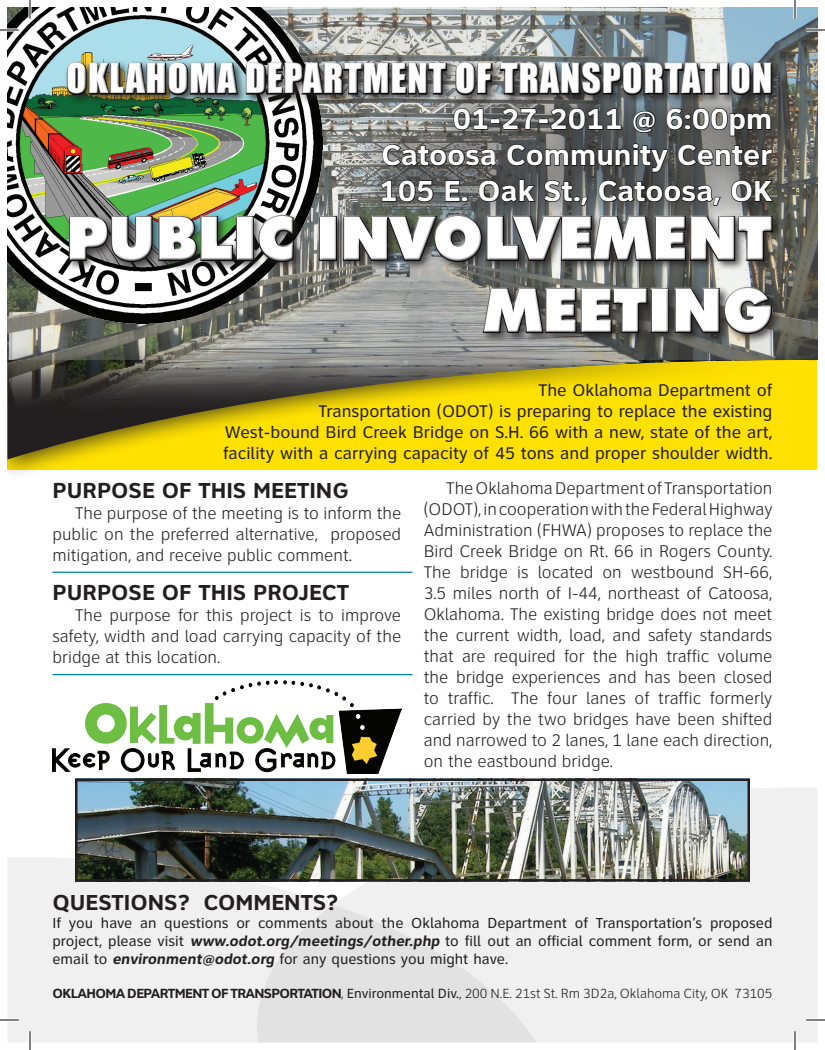
<style>
.page{position:relative;width:825px;height:1050px;background:#fff}
.page>*{position:absolute;margin:0;border:0;box-sizing:border-box;transform-origin:0 0}
.t1{font:900 60px/72px "Futura BT";color:#fff;text-align:right}
.t2{font:37.5px "Impact";letter-spacing:.03em;color:#fff}
.t3{font:700 30px/36px "Clearview ATT";color:#fff;text-align:justify}
.t4{font:700 22.5px "Clearview ATT";color:#231f20}
.t5{font:300 17.5px/21px "Clearview ATT";color:#231f20;text-align:justify}
.t6{font:17.5px/21px "Clearview ATT";color:#231f20;text-align:right}
.t7{font:15px/18px "Clearview ATT";color:#231f20;text-align:justify}
.t8{font:300 13.75px "Clearview ATT";color:#231f20}
.t9{font:700 13.75px "Clearview ATT";letter-spacing:-.045em;color:#231f20}
.s1{font-weight:700;font-style:italic}
.s2{font-weight:400}
</style>
<div class="page">
<img style="left:8px;top:8px;width:810px;height:336px">
<div style="left:536px;top:788px;width:281px;height:254px;background:#f0f0f0"></div>
<svg style="left:8px;top:857px;width:528px;height:185px;fill:#f0f0f0"></svg>
<div style="left:8px;top:344px;width:810px;height:136px;background:#231f20;opacity:.75"></div>
<svg style="left:8px;top:360px;width:810px;height:99px;fill:#fee001"></svg>
<img style="left:8px;top:8px;width:314px;height:315px">
<hr style="left:52px;top:572px;width:360px;height:1px;background:#0180a8">
<hr style="left:52px;top:674px;width:360px;height:1px;background:#0180a8">
<img style="left:52px;top:681px;width:349px;height:92px">
<img style="left:78px;top:782px;width:669px;height:97px">
<div style="left:75px;top:779px;width:675px;height:103px;border:2px solid #231f20"></div>
<img style="left:346px;top:74px;width:451px;height:157px">
<svg style="left:382px;top:108px;width:391px;height:65px"></svg>
<svg style="left:380px;top:180px;width:54px;height:23px"></svg>
<svg style="left:445px;top:180px;width:23px;height:22px"></svg>
<svg style="left:478px;top:179px;width:59px;height:24px"></svg>
<svg style="left:543px;top:180px;width:46px;height:26px"></svg>
<svg style="left:598px;top:180px;width:124px;height:26px"></svg>
<svg style="left:730px;top:180px;width:44px;height:23px"></svg>
<div style="left:64px;top:59px;width:719px;height:46px;background:#231f20;opacity:.75"></div>
<div style="left:63px;top:59px;width:712px;height:38px;background:#fff;opacity:.75"></div>
<div style="left:65px;top:61px;width:711px;height:37px;background:#231f20;opacity:.75"></div>
<div style="left:66px;top:212px;width:717px;height:132px;background:#231f20;opacity:.75"></div>
<div style="left:66px;top:214px;width:710px;height:123px;background:#231f20;opacity:.75"></div>
<svg style="left:0;top:28px;width:19px;height:4px"></svg>
<svg style="left:806px;top:28px;width:19px;height:4px"></svg>
<svg style="left:0;top:1018px;width:19px;height:4px"></svg>
<svg style="left:806px;top:1018px;width:19px;height:4px"></svg>
<svg style="left:28px;top:0;width:4px;height:19px"></svg>
<svg style="left:28px;top:1031px;width:4px;height:19px"></svg>
<svg style="left:793px;top:0;width:4px;height:19px"></svg>
<svg style="left:793px;top:1031px;width:4px;height:19px"></svg>
<svg style="left:0;top:30px;width:19px;height:1px"></svg>
<svg style="left:806px;top:30px;width:19px;height:1px"></svg>
<svg style="left:0;top:1020px;width:19px;height:1px"></svg>
<svg style="left:806px;top:1020px;width:19px;height:1px"></svg>
<svg style="left:30px;top:0;width:1px;height:19px"></svg>
<svg style="left:30px;top:1031px;width:1px;height:19px"></svg>
<svg style="left:795px;top:0;width:1px;height:19px"></svg>
<svg style="left:795px;top:1031px;width:1px;height:19px"></svg>
<h2 class="t2" style="left:67px;top:56px;width:707px">OKLAHOMA DEPARTMENT OF TRANSPORTATION</h2>
<h3 class="t3" style="left:379px;top:101px;width:395px;text-indent:73px">01-27-2011 @ 6:00pm Catoosa Community Center 105 E. Oak St., Catoosa, OK</h3>
<h1 class="t1" style="left:66px;top:202px;width:708px">PUBLIC INVOLVEMENT<br>MEETING</h1>
<p class="t6" style="left:223px;top:379px;width:551px">The Oklahoma Department of<br>Transportation (ODOT) is preparing to replace the existing West-bound Bird Creek Bridge on S.H. 66 with a new, state of the art, facility with a carrying capacity of 45 tons and proper shoulder width.</p>
<p class="t4" style="left:52px;top:477px;width:298px">PURPOSE OF THIS MEETING</p>
<p class="t5" style="left:52px;top:503px;width:350px;text-indent:23px">The purpose of the meeting is to inform the public on the preferred alternative, proposed mitigation, and receive public comment.</p>
<p class="t5" style="left:424px;top:478px;width:350px;text-indent:23px">The Oklahoma Department of Transportation (ODOT), in cooperation with the Federal Highway Administration (FHWA) proposes to replace the Bird Creek Bridge on Rt. 66 in Rogers County.<br>The bridge is located on westbound SH-66, 3.5 miles north of I-44, northeast of Catoosa, Oklahoma. The existing bridge does not meet the current width, load, and safety standards that are required for the high traffic volume the bridge experiences and has been closed to traffic. The four lanes of traffic formerly carried by the two bridges have been shifted and narrowed to 2 lanes, 1 lane each direction, on the eastbound bridge.</p>
<p class="t4" style="left:52px;top:580px;width:298px">PURPOSE OF THIS PROJECT</p>
<p class="t5" style="left:52px;top:605px;width:350px;text-indent:23px">The purpose for this project is to improve safety, width and load carrying capacity of the bridge at this location.</p>
<p class="t4" style="left:52px;top:889px;width:288px">QUESTIONS? COMMENTS?</p>
<p class="t7" style="left:52px;top:914px;width:722px">If you have an questions or comments about the Oklahoma Department of Transportation’s proposed project, please visit <span class="s1">www.odot.org/meetings/other.php</span> to fill out an official comment form, or send an email to <span class="s1">environment@odot.org</span> for any questions you might have.</p>
<p class="t9" style="left:53px;top:985px;width:45px">Oklahom</p>
<p class="t9" style="left:116px;top:985px;width:54px">a Department</p>
<p class="t9" style="left:211px;top:985px;width:53px">of Transport</p>
<p class="t9" style="left:304px;top:985px;width:17px">ation</p>
<p class="t8" style="left:341px;top:985px;width:433px">, <span class="s2">Environmental Div.</span>, 200 N.E. 21st St. Rm 3D2a, Oklahoma City, OK 73105</p>
</div>
